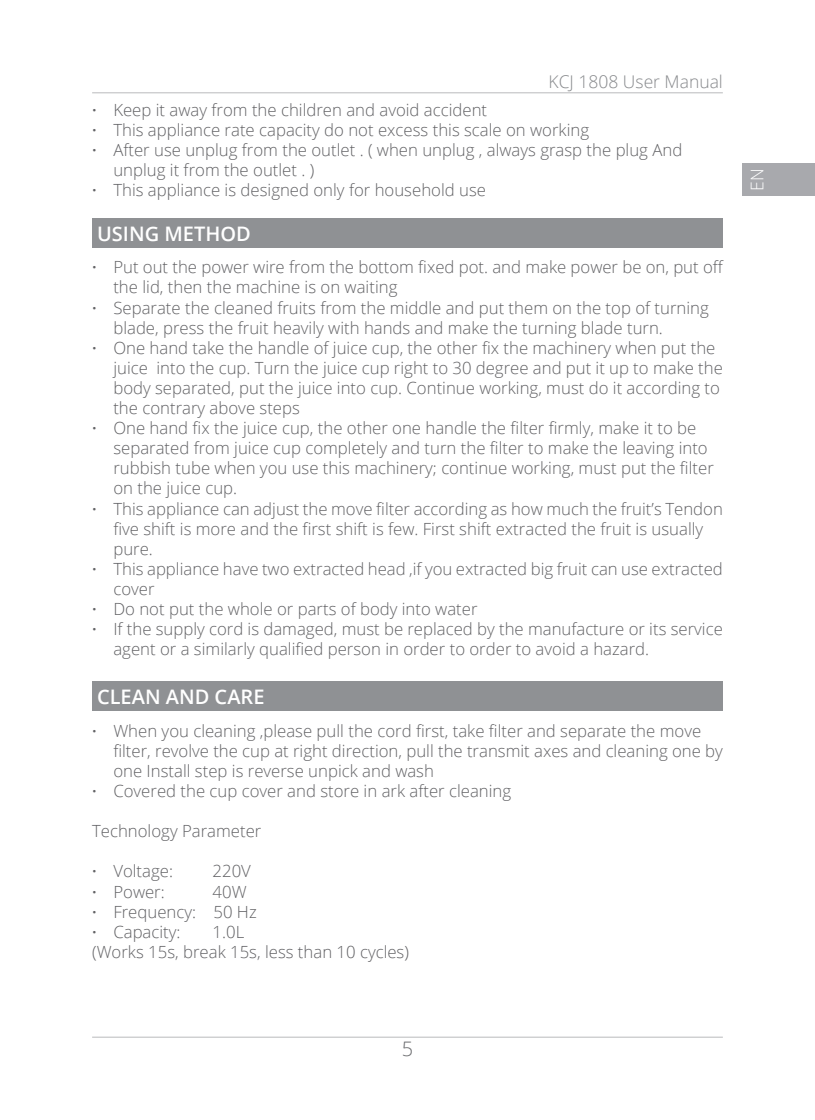
<style>
.page{position:relative;width:815px;height:1120px;background:#fff}
.page>*{position:absolute;margin:0;border:0;box-sizing:border-box;transform-origin:0 0}
.t1{font:600 20px "Open Sans";color:#fff}
.t2{font:300 20px "Open Sans";color:#6c6d70}
.t3{font:300 17.5px "Open Sans";color:#87898c}
.t4{font:300 17.5px "Open Sans";color:#fff}
.t5{font:300 16.75px/20px "Open Sans";color:#616164}
.s1{font-weight:600}
</style>
<div class="page">
<hr style="left:92px;top:1036px;width:631px;height:2px;background:#c7c8ca">
<hr style="left:92px;top:92px;width:631px;height:1px;background:#c7c8ca">
<div style="left:743px;top:163px;width:72px;height:33px;background:#a8a9ad"></div>
<div style="left:92px;top:218px;width:631px;height:30px;background:#8f9194"></div>
<div style="left:92px;top:681px;width:631px;height:30px;background:#8f9194"></div>
<p class="t3" style="left:548px;top:69px;width:176px">KCJ 1808 User Manual</p>
<p class="t5" style="left:92px;top:99px;width:397px"><span class="s1">·</span> Keep it away from the children and avoid accident</p>
<p class="t5" style="left:92px;top:119px;width:499px"><span class="s1">·</span> This appliance rate capacity do not excess this scale on working</p>
<p class="t5" style="left:92px;top:139px;width:592px"><span class="s1">·</span> After use unplug from the outlet . ( when unplug , always grasp the plug And</p>
<p class="t5" style="left:113px;top:160px;width:202px">unplug it from the outlet . )</p>
<p class="t5" style="left:92px;top:180px;width:395px"><span class="s1">·</span> This appliance is designed only for household use</p>
<p class="t1" style="left:97px;top:220px;width:155px">USING METHOD</p>
<p class="t5" style="left:92px;top:257px;width:632px"><span class="s1">·</span> Put out the power wire from the bottom fixed pot. and make power be on, put off</p>
<p class="t5" style="left:113px;top:277px;width:286px">the lid, then the machine is on waiting</p>
<p class="t5" style="left:92px;top:297px;width:618px"><span class="s1">·</span> Separate the cleaned fruits from the middle and put them on the top of turning</p>
<p class="t5" style="left:113px;top:317px;width:551px">blade, press the fruit heavily with hands and make the turning blade turn.</p>
<p class="t5" style="left:92px;top:337px;width:625px"><span class="s1">·</span> One hand take the handle of juice cup, the other fix the machinery when put the</p>
<p class="t5" style="left:113px;top:357px;width:611px">juice into the cup. Turn the juice cup right to 30 degree and put it up to make the</p>
<p class="t5" style="left:113px;top:377px;width:608px">body separated, put the juice into cup. Continue working, must do it according to</p>
<p class="t5" style="left:113px;top:397px;width:188px">the contrary above steps</p>
<p class="t5" style="left:92px;top:418px;width:606px"><span class="s1">·</span> One hand fix the juice cup, the other one handle the filter firmly, make it to be</p>
<p class="t5" style="left:113px;top:438px;width:596px">separated from juice cup completely and turn the filter to make the leaving into</p>
<p class="t5" style="left:113px;top:458px;width:602px">rubbish tube when you use this machinery; continue working, must put the filter</p>
<p class="t5" style="left:113px;top:478px;width:125px">on the juice cup.</p>
<p class="t5" style="left:92px;top:498px;width:632px"><span class="s1">·</span> This appliance can adjust the move filter according as how much the fruit’s Tendon</p>
<p class="t5" style="left:113px;top:518px;width:591px">five shift is more and the first shift is few. First shift extracted the fruit is usually</p>
<p class="t5" style="left:113px;top:538px;width:41px">pure.</p>
<p class="t5" style="left:92px;top:558px;width:632px"><span class="s1">·</span> This appliance have two extracted head ,if you extracted big fruit can use extracted</p>
<p class="t5" style="left:113px;top:578px;width:43px">cover</p>
<p class="t5" style="left:92px;top:598px;width:387px"><span class="s1">·</span> Do not put the whole or parts of body into water</p>
<p class="t5" style="left:92px;top:619px;width:632px"><span class="s1">·</span> If the supply cord is damaged, must be replaced by the manufacture or its service</p>
<p class="t5" style="left:113px;top:639px;width:537px">agent or a similarly qualified person in order to order to avoid a hazard.</p>
<p class="t1" style="left:97px;top:683px;width:169px">CLEAN AND CARE</p>
<p class="t5" style="left:92px;top:720px;width:611px"><span class="s1">·</span> When you cleaning ,please pull the cord first, take filter and separate the move</p>
<p class="t5" style="left:113px;top:740px;width:611px">filter, revolve the cup at right direction, pull the transmit axes and cleaning one by</p>
<p class="t5" style="left:113px;top:760px;width:322px">one Install step is reverse unpick and wash</p>
<p class="t5" style="left:92px;top:780px;width:421px"><span class="s1">·</span> Covered the cup cover and store in ark after cleaning</p>
<p class="t5" style="left:92px;top:820px;width:171px">Technology Parameter</p>
<p class="t5" style="left:92px;top:861px;width:82px"><span class="s1">·</span> Voltage:</p>
<p class="t5" style="left:213px;top:861px;width:40px">220V</p>
<p class="t5" style="left:92px;top:881px;width:74px"><span class="s1">·</span> Power:</p>
<p class="t5" style="left:92px;top:881px;width:166px;text-indent:120px">40W<br><span class="s1">·</span> Frequency: 50 Hz <span class="s1">·</span> Capacity:</p>
<p class="t5" style="left:92px;top:921px;width:318px;text-indent:120px">1.0L<br>(Works 15s, break 15s, less than 10 cycles)</p>
<p class="t4" style="left:745px;top:191px;width:24px;rotate:-90deg">EN</p>
<p class="t2" style="left:402px;top:1035px;width:13px">5</p>
</div>
